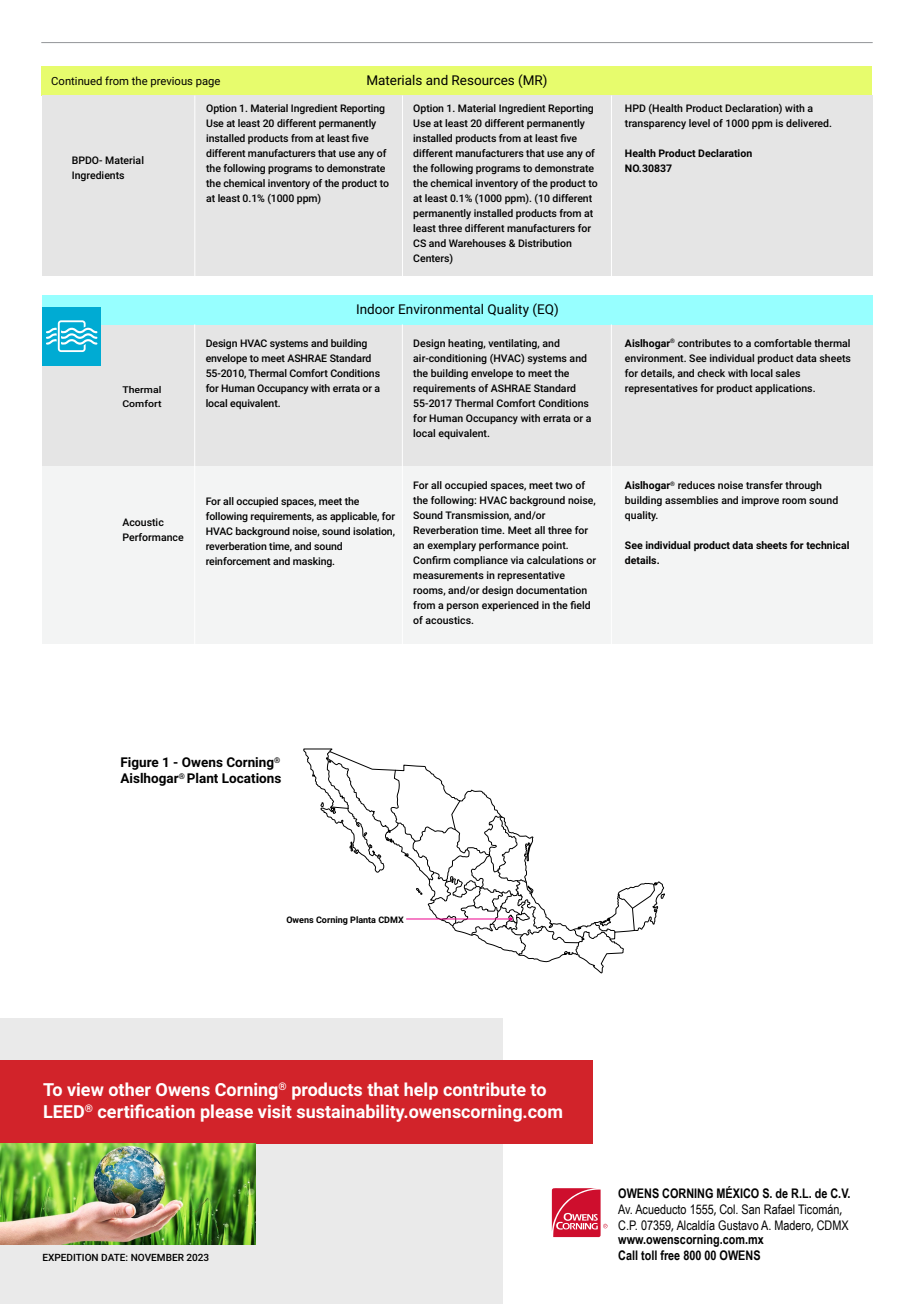
<style>
.page{position:relative;width:915px;height:1304px;background:#fff}
.page>*{position:absolute;margin:0;border:0;box-sizing:border-box;transform-origin:0 0}
.t1{font:700 18px/21.6px "Roboto";color:#fff}
.t2{font:13.5px "Roboto";color:#000}
.t3{font:700 13.5px/16.2px "Roboto";color:#000}
.t4{font:13.2px/15.9px "Arial Narrow";color:#020202}
.t5{font:700 13.2px "Arial Narrow";color:#020202}
.t6{font:11.25px "Roboto";color:#000}
.t7{font:500 10.5px/15px "Roboto";letter-spacing:-.005em;color:#000}
.t8{font:700 10.5px/15px "Roboto";color:#000}
.t9{font:500 10.05px "Roboto";color:#000}
.t10{font:500 9.45px/13.4px "Roboto";color:#000;scale:1.12 1}
.t11{font:700 9px "Roboto";color:#000}
.s1{font-weight:700}
.s2{font-family:"Myriad Pro"}
</style>
<div class="page">
<hr style="left:41px;top:42px;width:831px;height:1px;background:#939598">
<div style="left:42px;top:466px;width:830px;height:178px;background:#f3f4f4"></div>
<hr style="left:194px;top:466px;width:1px;height:178px;background:#fff">
<hr style="left:402px;top:466px;width:1px;height:178px;background:#fff">
<hr style="left:610px;top:466px;width:1px;height:178px;background:#fff">
<div style="left:42px;top:324px;width:830px;height:142px;background:#e5e5e5"></div>
<div style="left:42px;top:295px;width:830px;height:29px;background:#97ffff"></div>
<hr style="left:194px;top:324px;width:1px;height:142px;background:#fff">
<hr style="left:402px;top:324px;width:1px;height:142px;background:#fff">
<hr style="left:610px;top:324px;width:1px;height:142px;background:#fff">
<div style="left:42px;top:307px;width:59px;height:58px;background:#00abd3"></div>
<svg style="left:46px;top:320px;width:51px;height:32px"></svg>
<div style="left:0;top:1017px;width:502px;height:286px;background:#eaeaea"></div>
<div style="left:0;top:1060px;width:592px;height:83px;background:#d2232a"></div>
<svg style="left:551px;top:1188px;width:56px;height:48px"></svg>
<img style="left:0;top:1143px;width:255px;height:101px">
<div style="left:42px;top:66px;width:829px;height:29px;background:#e7fc6d"></div>
<div style="left:42px;top:95px;width:830px;height:181px;background:#e5e5e5"></div>
<hr style="left:194px;top:95px;width:1px;height:182px;background:#fff">
<hr style="left:402px;top:95px;width:1px;height:182px;background:#fff">
<hr style="left:611px;top:95px;width:1px;height:182px;background:#fff">
<svg style="left:303px;top:748px;width:360px;height:225px"></svg>
<svg style="left:320px;top:802px;width:3px;height:5px"></svg>
<svg style="left:660px;top:893px;width:4px;height:5px"></svg>
<svg style="left:327px;top:751px;width:4px;height:11px"></svg>
<svg style="left:330px;top:769px;width:324px;height:186px"></svg>
<p class="t6" style="left:51px;top:73px;width:171px">Continued from the previous page</p>
<p class="t2" style="left:366px;top:71px;width:183px">Materials and Resources (MR)</p>
<p class="t7" style="left:72px;top:152px;width:74px">BPDO- Material<br>Ingredients</p>
<p class="t10" style="left:122px;top:383px;width:36px">Thermal<br>Comfort</p>
<p class="t7" style="left:122px;top:515px;width:63px">Acoustic<br>Performance</p>
<p class="t7" style="left:206px;top:101px;width:184px">Option 1. Material Ingredient Reporting Use at least 20 different permanently installed products from at least five different manufacturers that use any of the following programs to demonstrate the chemical inventory of the product to at least 0.1% (1000 ppm)</p>
<p class="t7" style="left:413px;top:101px;width:186px">Option 1. Material Ingredient Reporting Use at least 20 different permanently installed products from at least five different manufacturers that use any of the following programs to demonstrate the chemical inventory of the product to at least 0.1% (1000 ppm). (10 different permanently installed products from at least three different manufacturers for CS and Warehouses &amp; Distribution Centers)</p>
<p class="t7" style="left:624px;top:101px;width:209px">HPD (Health Product Declaration) with a transparency level of 1000 ppm is delivered.</p>
<p class="t8" style="left:624px;top:146px;width:129px">Health Product Declaration<br>NO.30837</p>
<p class="t2" style="left:356px;top:300px;width:204px">Indoor Environmental Quality (EQ)</p>
<p class="t7" style="left:206px;top:335px;width:176px">Design HVAC systems and building envelope to meet ASHRAE Standard<br>55-2010, Thermal Comfort Conditions for Human Occupancy with errata or a local equivalent.</p>
<p class="t7" style="left:413px;top:335px;width:180px">Design heating, ventilating, and air-conditioning (HVAC) systems and the building envelope to meet the requirements of ASHRAE Standard<br>55-2017 Thermal Comfort Conditions for Human Occupancy with errata or a local equivalent.</p>
<p class="t7" style="left:624px;top:335px;width:227px"><span class="s1">Aislhogar</span><sup>®</sup> contributes to a comfortable thermal environment. See individual product data sheets for details, and check with local sales representatives for product applications.</p>
<p class="t7" style="left:206px;top:493px;width:191px">For all occupied spaces, meet the following requirements, as applicable, for HVAC background noise, sound isolation, reverberation time, and sound reinforcement and masking.</p>
<p class="t7" style="left:413px;top:478px;width:184px">For all occupied spaces, meet two of the following: HVAC background noise, Sound Transmission, and/or Reverberation time. Meet all three for an exemplary performance point.<br>Confirm compliance via calculations or measurements in representative rooms, and/or design documentation from a person experienced in the field of acoustics.</p>
<p class="t7" style="left:624px;top:477px;width:215px"><span class="s1">Aislhogar</span><sup>®</sup> reduces noise transfer through building assemblies and improve room sound quality.</p>
<p class="t8" style="left:624px;top:537px;width:226px">See individual product data sheets for technical details.</p>
<p class="t3" style="left:120px;top:753px;width:162px">Figure 1 - Owens Corning<sup>®<br></sup>Aislhogar<sup>®</sup> Plant Locations</p>
<p class="t11" style="left:286px;top:913px;width:119px">Owens Corning Planta CDMX</p>
<h1 class="t1" style="left:43px;top:1078px;width:521px">To view other Owens Corning<sup>®</sup> products that help contribute to<br>LEED<sup>®</sup> certification please visit sustainability.owenscorning.com</h1>
<p class="t4" style="left:618px;top:1184px;width:234px"><span class="s1">OWENS CORNING MÉXICO S. de R.L. de C.V.<br></span>Av. Acueducto 1555<span class="s2">,</span> Col. San Rafael Ticomán<span class="s2">,<br></span>C.P. 07359<span class="s2">,</span> Alcaldía Gustavo A. Madero<span class="s2">,</span> CDMX</p>
<p class="t5" style="left:618px;top:1229px;width:147px">www.owenscorning.com.mx</p>
<p class="t9" style="left:42px;top:1250px;width:168px">EXPEDITION DATE: NOVEMBER 2023</p>
<p class="t5" style="left:618px;top:1245px;width:144px">Call toll free 800 00 OWENS</p>
</div>
